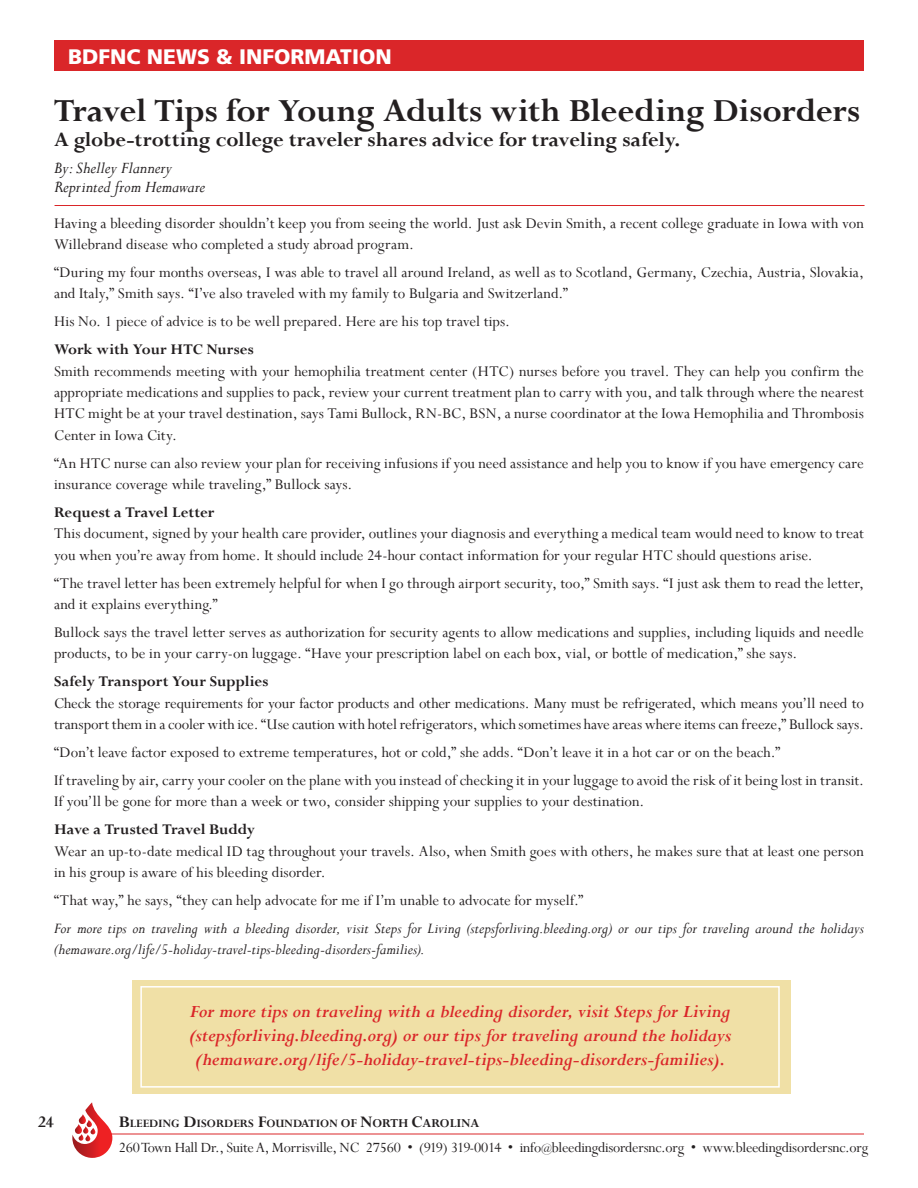
<style>
.page{position:relative;width:918px;height:1188px;background:#fff}
.page>*{position:absolute;margin:0;border:0;box-sizing:border-box;transform-origin:0 0}
.t1{font:700 36px "Perpetua";letter-spacing:-.01em;color:#231f20}
.t2{font:700 22.5px "Perpetua";letter-spacing:-.005em;color:#231f20}
.t3{font:900 21px "Frutiger";color:#fff}
.t4{font:italic 700 19.5px/24px "Perpetua";letter-spacing:-.005em;color:#da2629;text-align:center}
.t5{font:italic 18px/19.5px "Perpetua";color:#231f20}
.t6{font:700 18px "Perpetua";color:#231f20}
.t7{font:16.5px/21.3px "Perpetua";color:#231f20}
.t8{font:italic 16.5px/21.3px "Perpetua";color:#231f20}
.t9{font:700 16.5px "Perpetua";letter-spacing:-.005em;color:#231f20}
.t10{font:15.75px "Perpetua";letter-spacing:-.015em;color:#231f20}
.t11{font:700 12.6px "Perpetua";color:#231f20}
.s1{font-size:18px}
.s2{font-size:13.5px}
.s3{font-size:12px}
</style>
<div class="page">
<hr style="left:110px;top:1134px;width:754px;height:1px;background:#da2629">
<svg style="left:72px;top:1102px;width:40px;height:56px"></svg>
<div style="left:54px;top:40px;width:810px;height:31px;background:#da2629"></div>
<hr style="left:55px;top:205px;width:810px;height:1px;background:#da2629">
<div style="left:132px;top:980px;width:659px;height:114px;background:#f0e0a6"></div>
<div style="left:140px;top:986px;width:640px;height:102px;border:2px solid #fff"></div>
<p class="t3" style="left:68px;top:44px;width:325px">BDFNC NEWS &amp; INFORMATION</p>
<h1 class="t1" style="left:54px;top:91px;width:808px">Travel Tips for Young Adults with Bleeding Disorders</h1>
<h2 class="t2" style="left:54px;top:128px;width:628px">A globe-trotting college traveler shares advice for traveling safely.</h2>
<p class="t5" style="left:54px;top:158px;width:153px">By: Shelley Flannery<br>Reprinted from Hemaware</p>
<p class="t7" style="left:54px;top:213px;width:811px">Having a bleeding disorder shouldn’t keep you from seeing the world. Just ask Devin Smith, a recent college graduate in Iowa with von<br>Willebrand disease who completed a study abroad program.</p>
<p class="t7" style="left:54px;top:262px;width:811px">“During my four months overseas, I was able to travel all around Ireland, as well as to Scotland, Germany, Czechia, Austria, Slovakia, and Italy,” Smith says. “I’ve also traveled with my family to Bulgaria and Switzerland.”</p>
<p class="t7" style="left:54px;top:312px;width:458px">His No. 1 piece of advice is to be well prepared. Here are his top travel tips.</p>
<p class="t9" style="left:54px;top:341px;width:201px">Work with Your HTC Nurses</p>
<p class="t7" style="left:54px;top:361px;width:811px;text-align:justify">Smith recommends meeting with your hemophilia treatment center (HTC) nurses before you travel. They can help you confirm the appropriate medications and supplies to pack, review your current treatment plan to carry with you, and talk through where the nearest HTC might be at your travel destination, says Tami Bullock, RN-BC, BSN, a nurse coordinator at the Iowa Hemophilia and Thrombosis Center in Iowa City.</p>
<p class="t7" style="left:54px;top:453px;width:811px">“An HTC nurse can also review your plan for receiving infusions if you need assistance and help you to know if you have emergency care insurance coverage while traveling,” Bullock says.</p>
<p class="t9" style="left:54px;top:503px;width:162px">Request a Travel Letter</p>
<p class="t7" style="left:54px;top:524px;width:812px">This document, signed by your health care provider, outlines your diagnosis and everything a medical team would need to know to treat you when you’re away from home. It should include 24-hour contact information for your regular HTC should questions arise.</p>
<p class="t7" style="left:54px;top:573px;width:811px">“The travel letter has been extremely helpful for when I go through airport security, too,” Smith says. “I just ask them to read the letter, and it explains everything.”</p>
<p class="t7" style="left:54px;top:622px;width:811px">Bullock says the travel letter serves as authorization for security agents to allow medications and supplies, including liquids and needle products, to be in your carry-on luggage. “Have your prescription label on each box, vial, or bottle of medication,” she says.</p>
<p class="t9" style="left:54px;top:673px;width:216px">Safely Transport Your Supplies</p>
<p class="t7" style="left:54px;top:693px;width:812px">Check the storage requirements for your factor products and other medications. Many must be refrigerated, which means you’ll need to transport them in a cooler with ice. “Use caution with hotel refrigerators, which sometimes have areas where items can freeze,” Bullock says.</p>
<p class="t7" style="left:54px;top:739px;width:812px;line-height:28px">“Don’t leave factor exposed to extreme temperatures, hot or cold,” she adds. “Don’t leave it in a hot car or on the beach.”<br>If traveling by air, carry your cooler on the plane with you instead of checking it in your luggage to avoid the risk of it being lost in transit.</p>
<p class="t7" style="left:54px;top:792px;width:592px">If you’ll be gone for more than a week or two, consider shipping your supplies to your destination.</p>
<p class="t9" style="left:54px;top:821px;width:203px">Have a Trusted Travel Buddy</p>
<p class="t7" style="left:54px;top:841px;width:811px">Wear an up-to-date medical ID tag throughout your travels. Also, when Smith goes with others, he makes sure that at least one person in his group is aware of his bleeding disorder.</p>
<p class="t7" style="left:54px;top:890px;width:531px">“That way,” he says, “they can help advocate for me if I’m unable to advocate for myself.”</p>
<p class="t8" style="left:54px;top:918px;width:812px">For more tips on traveling with a bleeding disorder, visit Steps for Living (stepsforliving.bleeding.org) or our tips for traveling around the holidays (hemaware.org/life/5-holiday-travel-tips-bleeding-disorders-families).</p>
<p class="t6" style="left:38px;top:1112px;width:18px">24</p>
<p class="t4" style="left:189px;top:1001px;width:544px">For more tips on traveling with a bleeding disorder, visit Steps for Living (stepsforliving.bleeding.org) or our tips for traveling around the holidays (hemaware.org/life/5-holiday-travel-tips-bleeding-disorders-families).</p>
<p class="t11" style="left:119px;top:1117px;width:362px"><span class="s1">B</span>LEEDING <span class="s1">D</span>ISORDERS <span class="s1">F</span>OUNDATION <span class="s2">OF</span> <span class="s1">N</span><span class="s2">ORTH</span> <span class="s1">C</span><span class="s2">AROLINA</span></p>
<p class="t10" style="left:119px;top:1139px;width:751px">260 Town Hall Dr., Suite A, Morrisville, NC 27560 • (919) 319-0014 • info<span class="s3">@</span>bleedingdisordersnc.org • www.bleedingdisordersnc.org</p>
</div>
